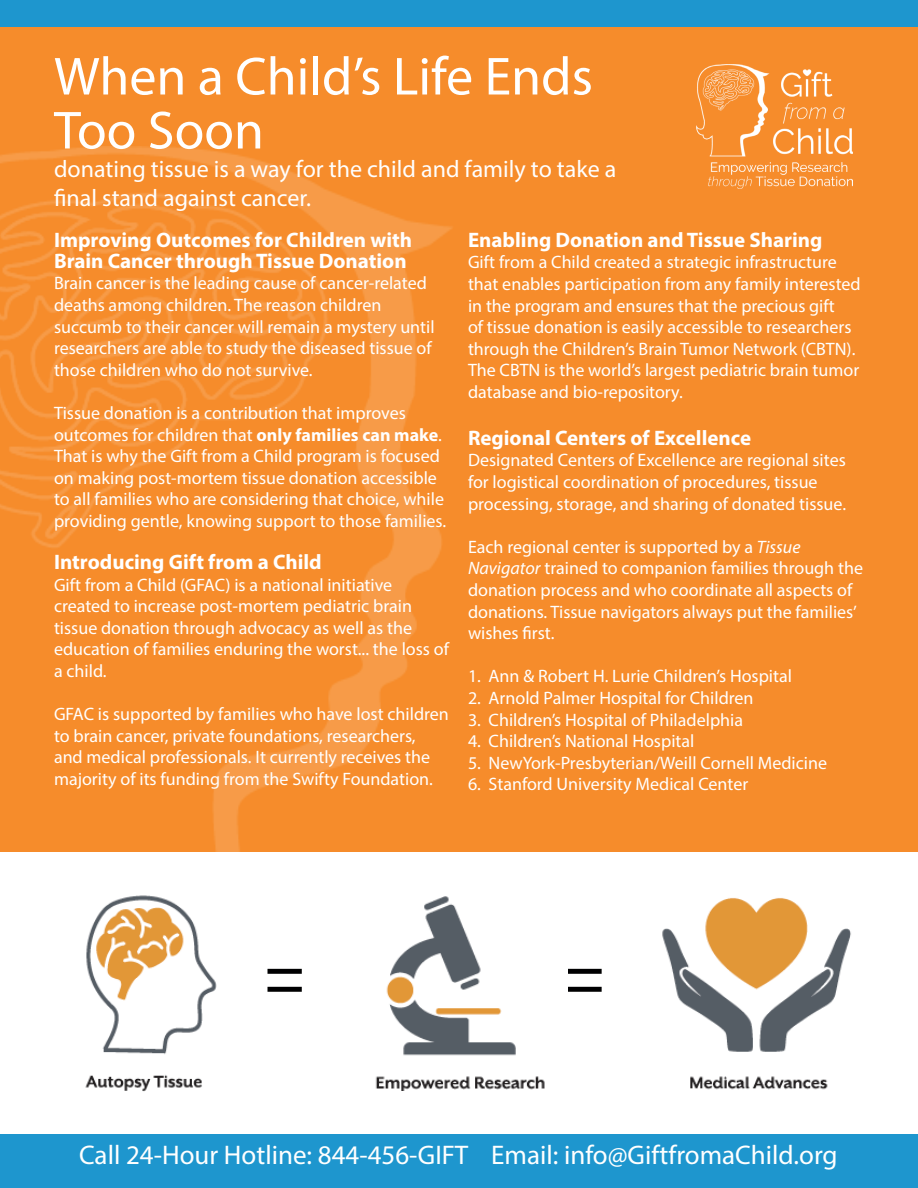
<style>
.page{position:relative;width:918px;height:1188px;background:#fff}
.page>*{position:absolute;margin:0;border:0;box-sizing:border-box;transform-origin:0 0}
.t1{font:54px/54px "Myriad Pro";color:#fff}
.t2{font:27px "Myriad Pro";color:#fff}
.t3{font:24px/28.8px "Myriad Pro";color:#fff}
.t4{font:700 21px/21px "Myriad Pro";color:#fff}
.t5{font:18px/21.6px "Myriad Pro";color:#fff}
.s1{font-weight:700}
.s2{font-style:italic}
</style>
<div class="page">
<div style="left:0;top:0;width:918px;height:54px;background:#1e96ce"></div>
<div style="left:0;top:27px;width:918px;height:825px;background:#f68c2b"></div>
<img style="left:0;top:146px;width:452px;height:706px">
<svg style="left:268px;top:969px;width:34px;height:23px"></svg>
<svg style="left:568px;top:969px;width:34px;height:23px"></svg>
<img style="left:85px;top:895px;width:132px;height:196px">
<img style="left:375px;top:896px;width:170px;height:195px">
<img style="left:662px;top:898px;width:189px;height:192px">
<img style="left:697px;top:65px;width:156px;height:124px">
<div style="left:0;top:1134px;width:918px;height:54px;background:#1e96ce"></div>
<h1 class="t1" style="left:54px;top:49px;width:540px">When a Child’s Life Ends<br>Too Soon</h1>
<h3 class="t3" style="left:54px;top:154px;width:564px">donating tissue is a way for the child and family to take a final stand against cancer.</h3>
<p class="t4" style="left:54px;top:229px;width:360px">Improving Outcomes for Children with<br>Brain Cancer through Tissue Donation</p>
<p class="t5" style="left:54px;top:272px;width:382px">Brain cancer is the leading cause of cancer-related deaths among children. The reason children succumb to their cancer will remain a mystery until researchers are able to study the diseased tissue of those children who do not survive.</p>
<p class="t5" style="left:54px;top:402px;width:394px">Tissue donation is a contribution that improves outcomes for children that <span class="s1">only families can make</span>.<br>That is why the Gift from a Child program is focused on making post-mortem tissue donation accessible to all families who are considering that choice, while providing gentle, knowing support to those families.</p>
<p class="t4" style="left:54px;top:551px;width:269px">Introducing Gift from a Child</p>
<p class="t5" style="left:54px;top:574px;width:397px">Gift from a Child (GFAC) is a national initiative created to increase post-mortem pediatric brain tissue donation through advocacy as well as the education of families enduring the worst... the loss of a child.</p>
<p class="t5" style="left:54px;top:703px;width:396px">GFAC is supported by families who have lost children to brain cancer, private foundations, researchers, and medical professionals. It currently receives the majority of its funding from the Swifty Foundation.</p>
<p class="t4" style="left:468px;top:229px;width:356px">Enabling Donation and Tissue Sharing</p>
<p class="t5" style="left:468px;top:251px;width:394px">Gift from a Child created a strategic infrastructure that enables participation from any family interested in the program and ensures that the precious gift<br>of tissue donation is easily accessible to researchers through the Children’s Brain Tumor Network (CBTN).<br>The CBTN is the world’s largest pediatric brain tumor database and bio-repository.</p>
<p class="t4" style="left:468px;top:427px;width:285px">Regional Centers of Excellence</p>
<p class="t5" style="left:468px;top:449px;width:380px">Designated Centers of Excellence are regional sites for logistical coordination of procedures, tissue processing, storage, and sharing of donated tissue.</p>
<p class="t5" style="left:468px;top:536px;width:397px">Each regional center is supported by a <span class="s2">Tissue Navigator</span> trained to companion families through the donation process and who coordinate all aspects of donations. Tissue navigators always put the families’ wishes first.</p>
<p class="t5" style="left:468px;top:665px;width:326px">1. Ann &amp; Robert H. Lurie Children’s Hospital</p>
<p class="t5" style="left:468px;top:687px;width:287px">2. Arnold Palmer Hospital for Children</p>
<p class="t5" style="left:468px;top:709px;width:277px">3. Children’s Hospital of Philadelphia</p>
<p class="t5" style="left:468px;top:730px;width:228px">4. Children’s National Hospital</p>
<p class="t5" style="left:468px;top:752px;width:361px">5. NewYork-Presbyterian/Weill Cornell Medicine</p>
<p class="t5" style="left:468px;top:773px;width:282px">6. Stanford University Medical Center</p>
<h2 class="t2" style="left:79px;top:1139px;width:760px">Call 24-Hour Hotline: 844-456-GIFT Email: info@GiftfromaChild.org</h2>
</div>
